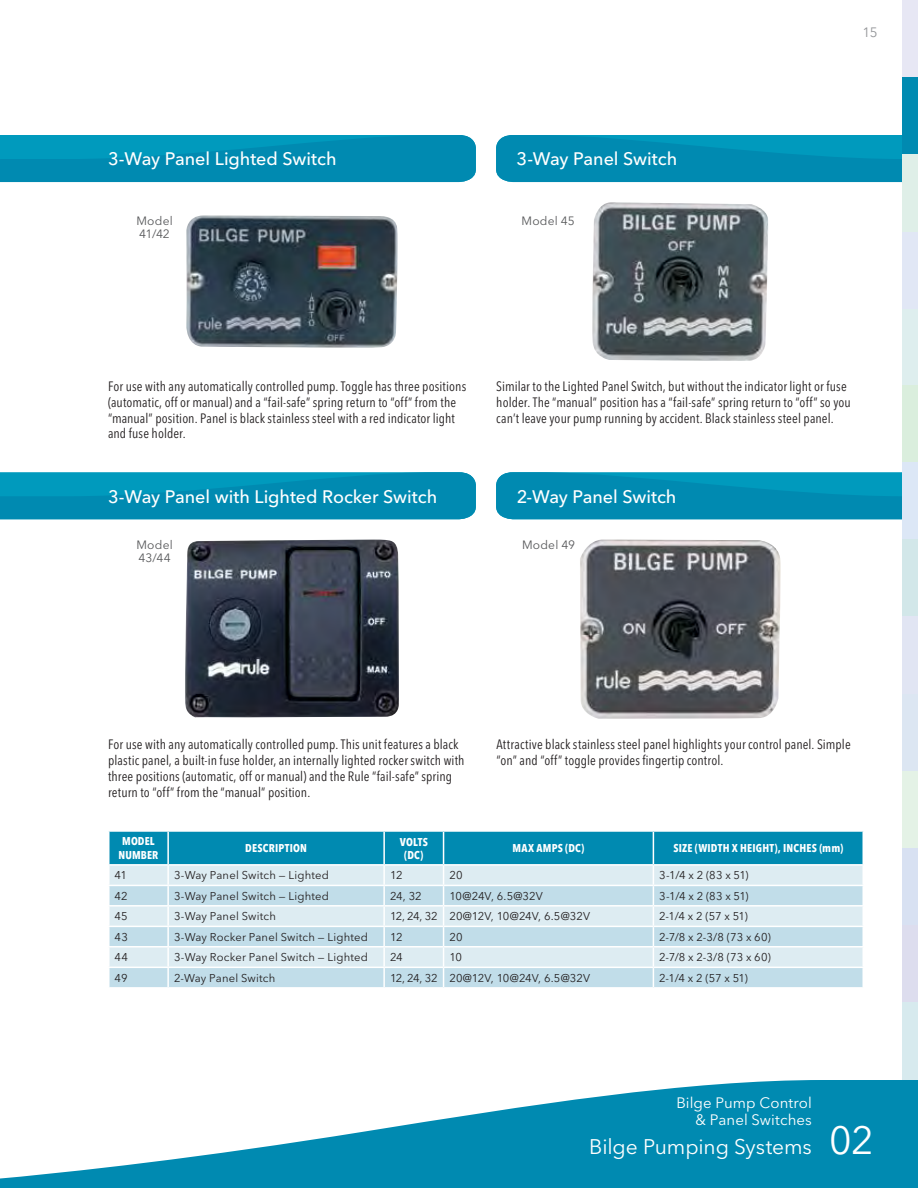
<style>
.page{position:relative;width:918px;height:1188px;background:#fff}
.page>*{position:absolute;margin:0;border:0;box-sizing:border-box;transform-origin:0 0}
.t1{font:21px "Avenir Next LT Pro";letter-spacing:-.005em;color:#fff}
.t2{font:500 18px "Avenir Next LT Pro";letter-spacing:-.005em;color:#fff}
.t3{font:15px/16.5px "Avenir Next LT Pro";letter-spacing:.005em;color:#fff;text-align:right}
.t4{font:condensed 13.5px/15.8px "Avenir Next LT Pro";letter-spacing:.01em;color:#231f20}
.t5{font:13.5px "Avenir Next LT Pro";color:#939598}
.t6{font:12px/13.5px "Avenir Next LT Pro";letter-spacing:.015em;color:#58595b}
.t7{font:11.25px "Avenir Next LT Pro";letter-spacing:.015em;color:#231f20}
.t8{font:700 condensed 11.25px/13.5px "Avenir Next LT Pro";letter-spacing:.02em;color:#fff;text-align:center}
.t9{font:11.25px "Avenir Next LT Pro";letter-spacing:-.02em;color:#231f20}
.s1{font-size:39px}
</style>
<div class="page">
<svg style="left:496px;top:135px;width:406px;height:47px;background:#018eb4"></svg>
<svg style="left:496px;top:472px;width:406px;height:47px;background:#028eb4"></svg>
<svg style="left:0;top:135px;width:476px;height:47px;background:#018eb4"></svg>
<svg style="left:0;top:472px;width:476px;height:47px;background:#028fb4"></svg>
<svg style="left:109px;top:832px;width:754px;height:155px;background:#a6d3e1"></svg>
<hr style="left:108px;top:832px;width:2px;height:32px;background:#fff">
<hr style="left:862px;top:832px;width:2px;height:32px;background:#fff">
<hr style="left:108px;top:864px;width:60px;height:2px;background:#fff">
<hr style="left:168px;top:864px;width:216px;height:2px;background:#fff">
<hr style="left:384px;top:864px;width:60px;height:2px;background:#fff">
<hr style="left:444px;top:864px;width:209px;height:2px;background:#fff">
<hr style="left:653px;top:864px;width:211px;height:2px;background:#fff">
<img style="left:186px;top:215px;width:212px;height:133px">
<img style="left:592px;top:202px;width:176px;height:159px">
<img style="left:580px;top:540px;width:201px;height:179px">
<img style="left:185px;top:540px;width:214px;height:178px">
<svg style="left:0;top:1080px;width:918px;height:108px;fill:#008ab1"></svg>
<div style="left:902px;top:0;width:16px;height:77px;background:#e7e7f4"></div>
<div style="left:902px;top:77px;width:16px;height:77px;background:#008ab1"></div>
<div style="left:902px;top:308px;width:16px;height:78px;background:#deeeee"></div>
<div style="left:902px;top:231px;width:16px;height:77px;background:#e1e7f5"></div>
<div style="left:902px;top:386px;width:16px;height:77px;background:#daeedd"></div>
<div style="left:902px;top:463px;width:16px;height:77px;background:#dce7f6"></div>
<div style="left:902px;top:540px;width:16px;height:77px;background:#d2e7e9"></div>
<div style="left:902px;top:617px;width:16px;height:77px;background:#e1e5f3"></div>
<div style="left:902px;top:694px;width:16px;height:77px;background:#dce6f2"></div>
<div style="left:902px;top:771px;width:16px;height:77px;background:#e4f2e6"></div>
<div style="left:902px;top:848px;width:16px;height:77px;background:#d8e1f2"></div>
<div style="left:902px;top:925px;width:16px;height:77px;background:#dde"></div>
<div style="left:902px;top:1002px;width:16px;height:78px;background:#d7eaee"></div>
<div style="left:902px;top:154px;width:16px;height:77px;background:#dfefe8"></div>
<h2 class="t2" style="left:108px;top:148px;width:230px">3-Way Panel Lighted Switch</h2>
<h2 class="t2" style="left:516px;top:148px;width:162px">3-Way Panel Switch</h2>
<p class="t6" style="left:136px;top:214px;width:38px">Model<br>41/42</p>
<p class="t6" style="left:522px;top:214px;width:55px">Model 45</p>
<p class="t5" style="left:863px;top:24px;width:16px">15</p>
<p class="t4" style="left:108px;top:379px;width:360px">For use with any automatically controlled pump. Toggle has three positions (automatic, off or manual) and a “fail-safe” spring return to “off” from the “manual” position. Panel is black stainless steel with a red indicator light and fuse holder.</p>
<p class="t4" style="left:496px;top:379px;width:356px">Similar to the Lighted Panel Switch, but without the indicator light or fuse holder. The “manual” position has a “fail-safe” spring return to “off” so you can’t leave your pump running by accident. Black stainless steel panel.</p>
<h2 class="t2" style="left:108px;top:485px;width:331px">3-Way Panel with Lighted Rocker Switch</h2>
<p class="t6" style="left:136px;top:538px;width:38px">Model<br>43/44</p>
<h2 class="t2" style="left:517px;top:485px;width:161px">2-Way Panel Switch</h2>
<p class="t6" style="left:522px;top:538px;width:55px">Model 49</p>
<p class="t4" style="left:108px;top:737px;width:358px">For use with any automatically controlled pump. This unit features a black plastic panel, a built-in fuse holder, an internally lighted rocker switch with three positions (automatic, off or manual) and the Rule “fail-safe” spring return to “off” from the “manual” position.</p>
<p class="t4" style="left:497px;top:737px;width:356px">Attractive black stainless steel panel highlights your control panel. Simple “on” and “off” toggle provides fingertip control.</p>
<p class="t8" style="left:119px;top:835px;width:41px">MODEL<br>NUMBER</p>
<p class="t8" style="left:245px;top:841px;width:63px">DESCRIPTION</p>
<p class="t8" style="left:400px;top:835px;width:30px;line-height:12.8px">VOLTS (DC)</p>
<p class="t8" style="left:513px;top:841px;width:73px">MAX AMPS (DC)</p>
<p class="t8" style="left:673px;top:841px;width:171px">SIZE (WIDTH X HEIGHT), INCHES (mm)</p>
<p class="t7" style="left:115px;top:869px;width:14px">41</p>
<p class="t7" style="left:174px;top:869px;width:157px">3-Way Panel Switch — Lighted</p>
<p class="t7" style="left:390px;top:869px;width:14px">12</p>
<p class="t7" style="left:449px;top:869px;width:15px">20</p>
<p class="t7" style="left:659px;top:869px;width:91px">3-1/4 x 2 (83 x 51)</p>
<p class="t7" style="left:115px;top:889px;width:14px">42</p>
<p class="t7" style="left:174px;top:889px;width:157px">3-Way Panel Switch — Lighted</p>
<p class="t7" style="left:390px;top:889px;width:33px">24, 32</p>
<p class="t7" style="left:449px;top:889px;width:95px">10@24V, 6.5@32V</p>
<p class="t7" style="left:659px;top:889px;width:91px">3-1/4 x 2 (83 x 51)</p>
<p class="t7" style="left:115px;top:910px;width:15px">45</p>
<p class="t7" style="left:174px;top:910px;width:103px">3-Way Panel Switch</p>
<p class="t9" style="left:390px;top:910px;width:202px">12, 24, 32 20@12V, 10@24V, 6.5@32V</p>
<p class="t7" style="left:659px;top:910px;width:90px">2-1/4 x 2 (57 x 51)</p>
<p class="t7" style="left:115px;top:930px;width:15px">43</p>
<p class="t7" style="left:174px;top:930px;width:196px">3-Way Rocker Panel Switch — Lighted</p>
<p class="t7" style="left:390px;top:930px;width:14px">12</p>
<p class="t7" style="left:449px;top:930px;width:15px">20</p>
<p class="t7" style="left:659px;top:930px;width:113px">2-7/8 x 2-3/8 (73 x 60)</p>
<p class="t7" style="left:115px;top:951px;width:15px">44</p>
<p class="t7" style="left:174px;top:951px;width:196px">3-Way Rocker Panel Switch — Lighted</p>
<p class="t7" style="left:390px;top:951px;width:14px">24</p>
<p class="t7" style="left:449px;top:951px;width:14px">10</p>
<p class="t7" style="left:659px;top:951px;width:113px">2-7/8 x 2-3/8 (73 x 60)</p>
<p class="t7" style="left:115px;top:971px;width:14px">49</p>
<p class="t7" style="left:174px;top:971px;width:103px">2-Way Panel Switch</p>
<p class="t9" style="left:390px;top:971px;width:202px">12, 24, 32 20@12V, 10@24V, 6.5@32V</p>
<p class="t7" style="left:659px;top:971px;width:90px">2-1/4 x 2 (57 x 51)</p>
<p class="t3" style="left:676px;top:1095px;width:137px">Bilge Pump Control &amp; Panel Switches</p>
<h1 class="t1" style="left:589px;top:1134px;width:286px">Bilge Pumping Systems <span class="s1">02</span></h1>
</div>
